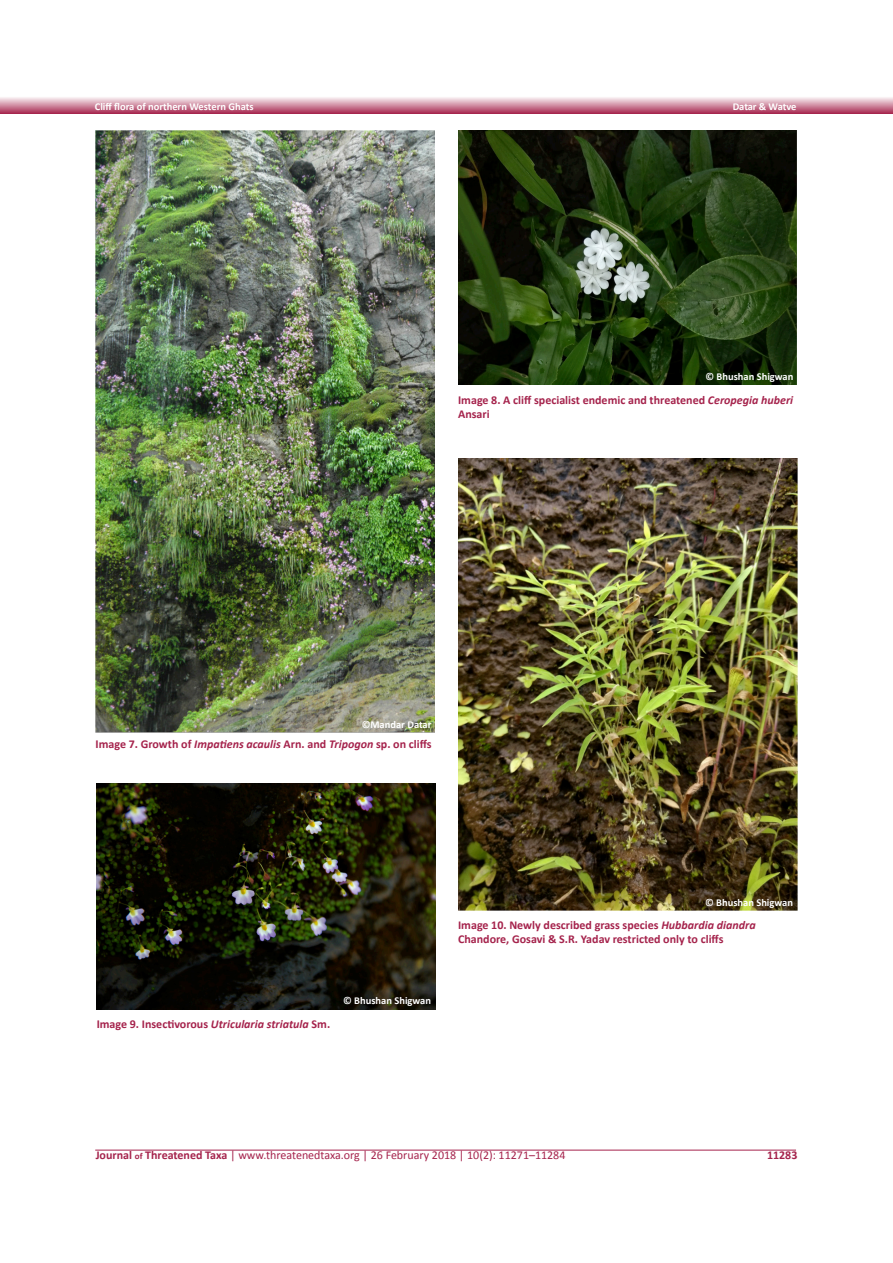
<style>
.page{position:relative;width:893px;height:1263px;background:#fff}
.page>*{position:absolute;margin:0;border:0;box-sizing:border-box;transform-origin:0 0}
.t1{font:700 12px/14.4px "Calibri";color:#a5234c}
.t2{font:12px "Calibri";color:#a5234c}
.t3{font:italic 700 12px "Calibri";color:#a5234c}
.t4{font:700 10.5px "Calibri";color:#fff}
.s1{font-family:"Calibri Bold 2";font-weight:400}
.s2{font-style:italic}
.s3{font-family:"Calibri Bold 2";font-weight:400;font-style:normal}
.s4{font-style:normal}
.s5{font-weight:700}
.s6{font-family:"Calibri Bold 2";font-size:9px}
</style>
<div class="page">
<svg style="left:0;top:97px;width:893px;height:16px;background:#d291a5"></svg>
<hr style="left:95px;top:1150px;width:701px;height:1px;background:#a5234c">
<img style="left:96px;top:131px;width:338px;height:601px">
<img style="left:458px;top:131px;width:339px;height:254px">
<img style="left:97px;top:784px;width:338px;height:225px">
<img style="left:458px;top:458px;width:340px;height:453px">
<p class="t4" style="left:95px;top:100px;width:160px">Cliff flora of northern Western Ghats</p>
<p class="t4" style="left:733px;top:100px;width:65px">Datar &amp; Watve</p>
<p class="t4" style="left:705px;top:370px;width:89px">© Bhushan Shigwan</p>
<p class="t1" style="left:458px;top:392px;width:337px"><span class="s1">Image</span> 8. A cliff specialist endemic and threatened <span class="s2">Ceropegia huberi<br></span>Ansari</p>
<p class="t4" style="left:362px;top:718px;width:71px">©Mandar Datar</p>
<p class="t1" style="left:96px;top:737px;width:338px"><span class="s1">Image</span> 7. Growth of <span class="s2">Impatiens acaulis</span> Arn. and <span class="s2">Tripogon</span> sp. on cliffs</p>
<p class="t3" style="left:97px;top:1016px;width:235px"><span class="s3">Image 9</span><span class="s4">. Insectivorous</span> Utricularia striatula <span class="s4">Sm.</span></p>
<p class="t4" style="left:343px;top:994px;width:89px">© Bhushan Shigwan</p>
<p class="t4" style="left:705px;top:896px;width:89px">© Bhushan Shigwan</p>
<p class="t1" style="left:458px;top:918px;width:299px">Image 10. Newly described grass species <span class="s2">Hubbardia diandra<br></span>Chandore, Gosavi &amp; S.R. Yadav restricted only to cliffs</p>
<p class="t2" style="left:96px;top:1148px;width:471px"><span class="s5">Journal</span> <span class="s6">of</span> <span class="s5">Threatened Taxa</span> | www.threatenedtaxa.org | 26 February 2018 | 10(2): 11271–11284</p>
<p class="t1" style="left:767px;top:1148px;width:32px">11283</p>
</div>
